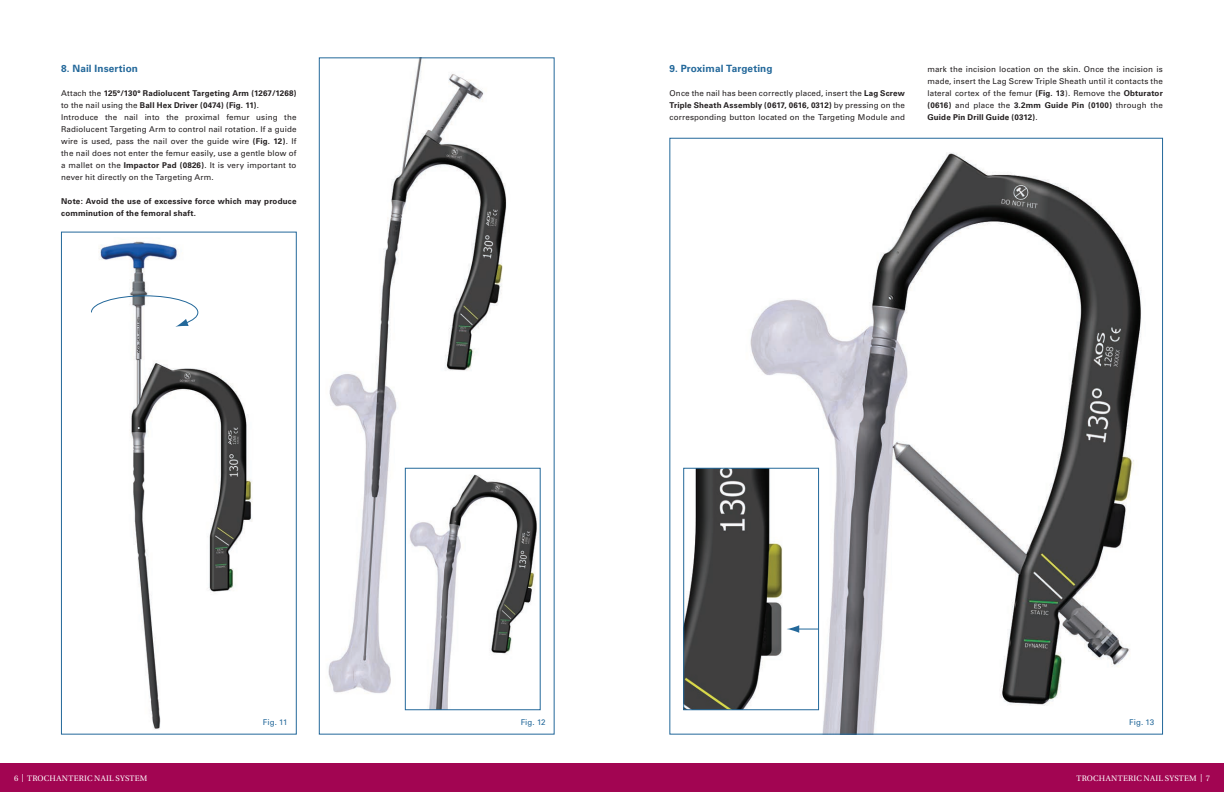
<style>
.page{position:relative;width:1224px;height:792px;background:#fff}
.page>*{position:absolute;margin:0;border:0;box-sizing:border-box;transform-origin:0 0}
.t1{font:700 10px "Univers";letter-spacing:.01em;color:#23689a}
.t2{font:8px/12px "Univers";letter-spacing:.015em;color:#231f20;text-align:justify}
.t3{font:700 8px/12px "Univers";letter-spacing:.02em;color:#231f20}
.t4{font:8px "Utopia";letter-spacing:.03em;color:#fff}
.t5{font:8px "Univers";letter-spacing:.01em;color:#23689a}
.s1{font-weight:700}
</style>
<div class="page">
<div style="left:0;top:764px;width:1224px;height:28px;background:#a20552"></div>
<img style="left:99px;top:241px;width:154px;height:489px">
<div style="left:61px;top:232px;width:236px;height:502px;border:1px solid #23689a"></div>
<img style="left:328px;top:60px;width:203px;height:651px">
<div style="left:319px;top:58px;width:235px;height:676px;border:1px solid #23689a"></div>
<img style="left:683px;top:152px;width:458px;height:580px">
<img style="left:407px;top:470px;width:130px;height:238px">
<div style="left:405px;top:468px;width:135px;height:242px;border:1px solid #23689a"></div>
<img style="left:685px;top:470px;width:132px;height:238px">
<div style="left:683px;top:468px;width:136px;height:242px;border:1px solid #23689a"></div>
<svg style="left:91px;top:296px;width:107px;height:31px"></svg>
<svg style="left:787px;top:625px;width:32px;height:8px"></svg>
<p class="t1" style="left:61px;top:63px;width:78px">8. Nail Insertion</p>
<p class="t2" style="left:61px;top:87px;width:237px;text-align:left">Attach the <span class="s1">125°/130° Radiolucent Targeting Arm (1267/1268) </span>to the nail using the <span class="s1">Ball Hex Driver (0474) (Fig. 11)</span>.<br>Introduce the nail into the proximal femur using the Radiolucent Targeting Arm to control nail rotation. If a guide wire is used, pass the nail over the guide wire <span class="s1">(Fig. 12)</span>. If the nail does not enter the femur easily, use a gentle blow of a mallet on the <span class="s1">Impactor Pad (0826)</span>. It is very important to never hit directly on the Targeting Arm.</p>
<p class="t3" style="left:61px;top:195px;width:237px">Note: Avoid the use of excessive force which may produce comminution of the femoral shaft.</p>
<p class="t1" style="left:670px;top:63px;width:105px">9. Proximal Targeting</p>
<p class="t2" style="left:670px;top:87px;width:237px">Once the nail has been correctly placed, insert the <span class="s1">Lag Screw Triple Sheath Assembly (0617, 0616, 0312)</span> by pressing on the corresponding button located on the Targeting Module and</p>
<p class="t2" style="left:927px;top:63px;width:237px">mark the incision location on the skin. Once the incision is made, insert the Lag Screw Triple Sheath until it contacts the lateral cortex of the femur <span class="s1">(Fig. 13</span>). Remove the <span class="s1">Obturator (0616)</span> and place the <span class="s1">3.2mm Guide Pin (0100)</span> through the <span class="s1">Guide Pin Drill Guide (0312)</span>.</p>
<p class="t5" style="left:263px;top:718px;width:26px">Fig. 11</p>
<p class="t5" style="left:521px;top:718px;width:26px">Fig. 12</p>
<p class="t5" style="left:1129px;top:718px;width:27px">Fig. 13</p>
<p class="t4" style="left:14px;top:774px;width:135px">6 | TROCHANTERIC NAIL SYSTEM</p>
<p class="t4" style="left:1077px;top:774px;width:135px">TROCHANTERIC NAIL SYSTEM | 7</p>
</div>
